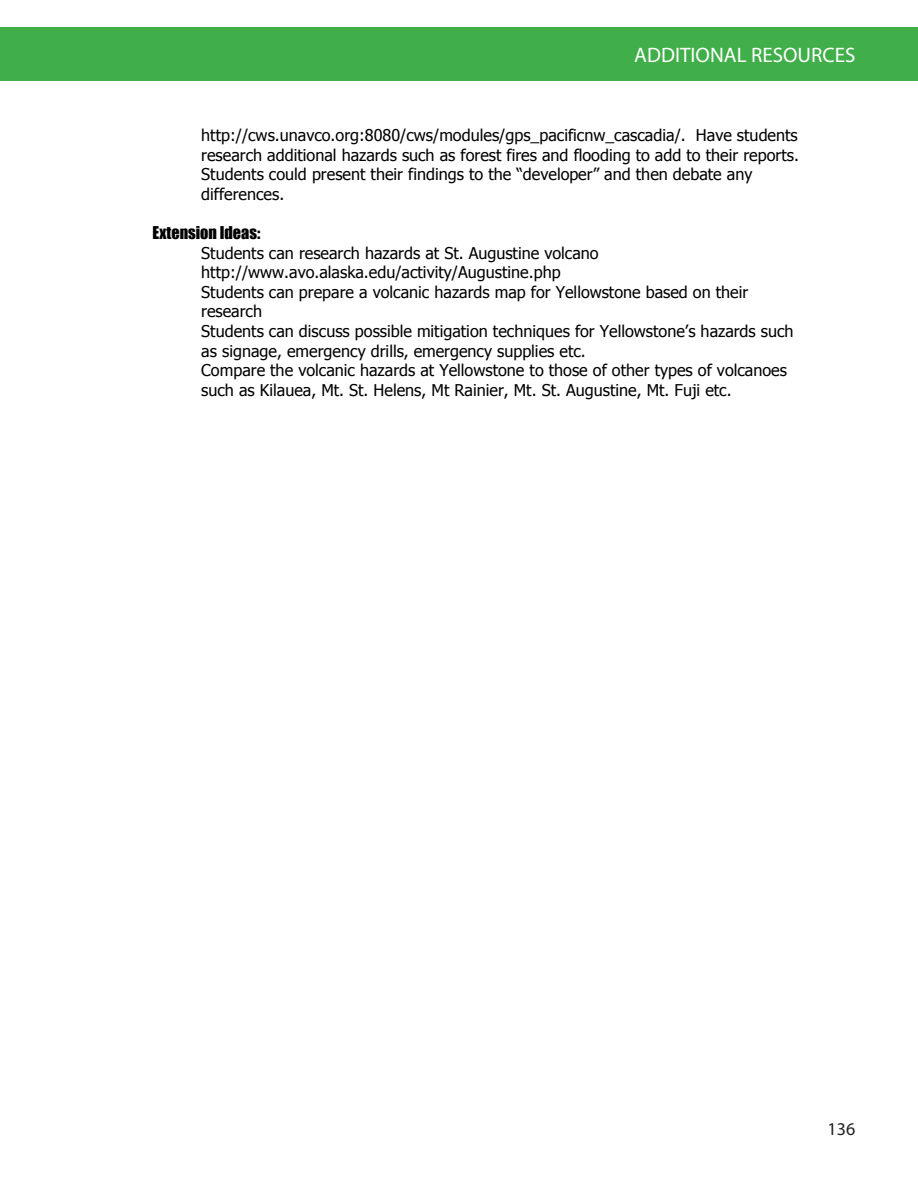
<style>
.page{position:relative;width:918px;height:1188px;background:#fff}
.page>*{position:absolute;margin:0;border:0;box-sizing:border-box;transform-origin:0 0}
.t1{font:21px "Myriad Pro";color:#fff}
.t2{font:18px "Myriad Pro";color:#231f20}
.t3{font:16.2px/19.5px "Tahoma";color:#000}
.s1{font-family:"Impact"}
</style>
<div class="page">
<div style="left:0;top:27px;width:918px;height:54px;background:#40ae49"></div>
<p class="t1" style="left:634px;top:42px;width:223px">ADDITIONAL RESOURCES</p>
<p class="t3" style="left:201px;top:125px;width:599px">http://cws.unavco.org:8080/cws/modules/gps_pacificnw_cascadia/. Have students research additional hazards such as forest fires and flooding to add to their reports.<br>Students could present their findings to the “developer” and then debate any differences.</p>
<p class="t3" style="left:201px;top:223px;width:594px;text-indent:-49px"><span class="s1">Extension Ideas:<br></span>Students can research hazards at St. Augustine volcano http://www.avo.alaska.edu/activity/Augustine.php<br>Students can prepare a volcanic hazards map for Yellowstone based on their research<br>Students can discuss possible mitigation techniques for Yellowstone’s hazards such as signage, emergency drills, emergency supplies etc.<br>Compare the volcanic hazards at Yellowstone to those of other types of volcanoes such as Kilauea, Mt. St. Helens, Mt Rainier, Mt. St. Augustine, Mt. Fuji etc.</p>
<p class="t2" style="left:828px;top:1118px;width:29px">136</p>
</div>
